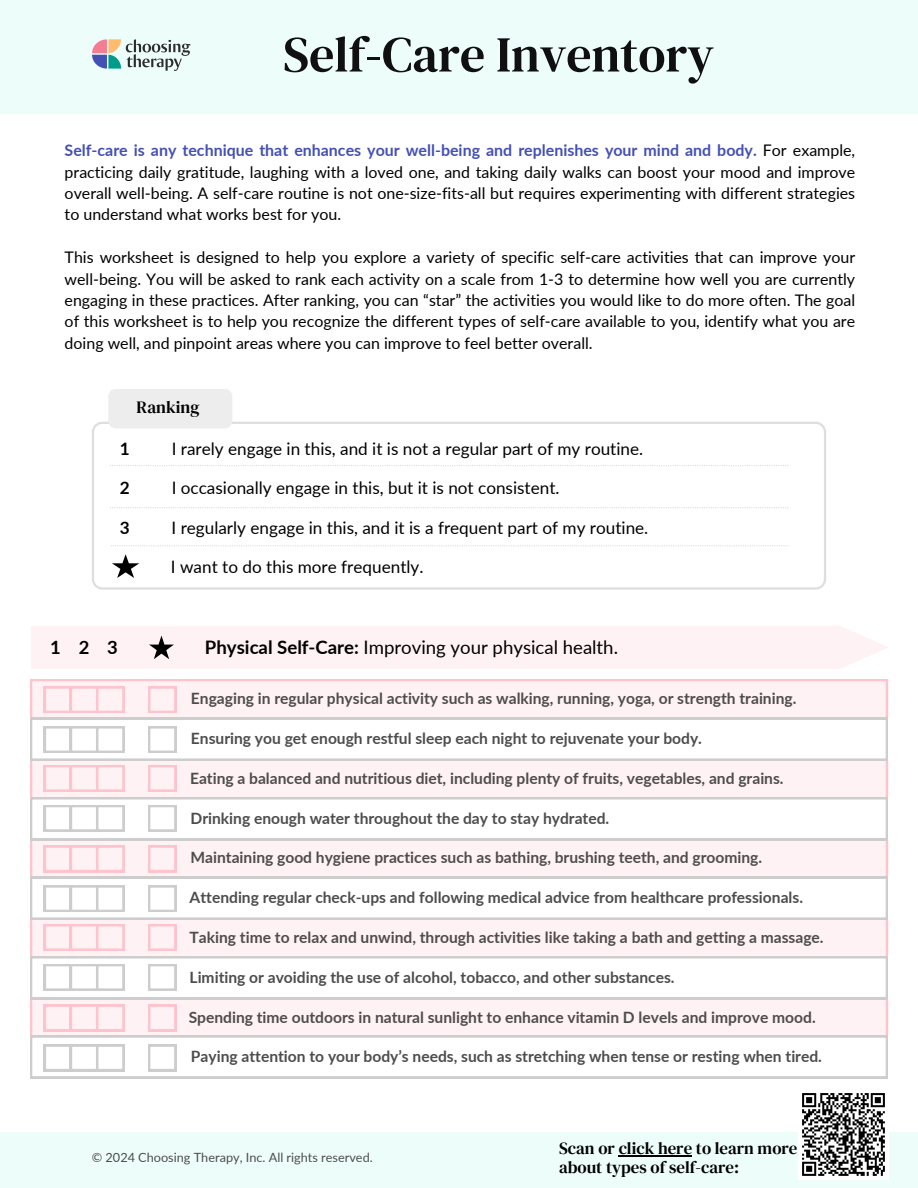
<style>
.page{position:relative;width:918px;height:1188px;background:#fff}
.page>*{position:absolute;margin:0;border:0;box-sizing:border-box;transform-origin:0 0}
.t1{font:50.1px "DM Serif Text";color:#101010}
.t2{font:18.6px "Lato";color:#000}
.t3{font:700 18.3px "Lato";color:#000}
.t4{font:17.1px "Lato";color:#000}
.t5{font:17.1px "DM Serif Text";color:#000}
.t6{font:700 17.1px "Lato";color:#000}
.t7{font:16.95px/19.2px "DM Serif Text";color:#000}
.t8{font:15.9px/21.3px "Lato";color:#000;text-align:justify}
.t9{font:700 15.6px "Lato";color:#4e4d4d}
.t10{font:12.75px "Lato";color:#4e4d4d}
.s1{font-weight:700;color:#4450b4}
.s2{font-weight:700}
</style>
<div class="page">
<svg style="left:30px;top:679px;width:858px;height:399px"></svg>
<div style="left:0;top:1px;width:918px;height:113px;background:#edfdfa"></div>
<svg style="left:92px;top:39px;width:98px;height:32px"></svg>
<div style="left:31px;top:626px;width:857px;height:43px;background:#fff2f4"></div>
<svg style="left:92px;top:422px;width:734px;height:167px"></svg>
<svg style="left:110px;top:465px;width:678px;height:1px"></svg>
<svg style="left:110px;top:507px;width:678px;height:1px"></svg>
<svg style="left:111px;top:545px;width:678px;height:1px"></svg>
<div style="left:108px;top:389px;width:124px;height:39px;background:#ededed;border-radius:8px"></div>
<svg style="left:112px;top:554px;width:27px;height:24px"></svg>
<div style="left:0;top:1132px;width:918px;height:56px;background:#edfdfa"></div>
<hr style="left:619px;top:1155px;width:73px;height:1px;background:#000">
<div style="left:798px;top:1089px;width:91px;height:91px;background:#fff"></div>
<svg style="left:802px;top:1093px;width:83px;height:83px"></svg>
<h5 class="t1" style="left:283px;top:20px;width:433px">Self-Care Inventory</h5>
<p class="t8" style="left:65px;top:140px;width:792px"><span class="s1">Self-care is any technique that enhances your well-being and replenishes your mind and body.</span> For example, practicing daily gratitude, laughing with a loved one, and taking daily walks can boost your mood and improve overall well-being. A self-care routine is not one-size-fits-all but requires experimenting with different strategies to understand what works best for you.</p>
<h2 class="t8" style="left:65px;top:246px;width:792px">This worksheet is designed to help you explore a variety of specific self-care activities that can improve your well-being. You will be asked to rank each activity on a scale from 1-3 to determine how well you are currently engaging in these practices. After ranking, you can “star” the activities you would like to do more often. The goal of this worksheet is to help you recognize the different types of self-care available to you, identify what you are doing well, and pinpoint areas where you can improve to feel better overall.</h2>
<h3 class="t5" style="left:137px;top:395px;width:64px">Ranking</h3>
<h5 class="t6" style="left:120px;top:438px;width:11px">1</h5>
<h5 class="t4" style="left:172px;top:438px;width:473px">I rarely engage in this, and it is not a regular part of my routine.</h5>
<h3 class="t6" style="left:120px;top:478px;width:11px">2</h3>
<h3 class="t4" style="left:172px;top:478px;width:389px">I occasionally engage in this, but it is not consistent.</h3>
<p class="t6" style="left:120px;top:517px;width:11px">3</p>
<p class="t4" style="left:171px;top:517px;width:478px">I regularly engage in this, and it is a frequent part of my routine.</p>
<p class="t4" style="left:171px;top:556px;width:254px">I want to do this more frequently.</p>
<p class="t3" style="left:50px;top:636px;width:69px">123</p>
<h1 class="t2" style="left:205px;top:636px;width:415px"><span class="s2">Physical Self-Care:</span> Improving your physical health.</h1>
<h4 class="t9" style="left:191px;top:689px;width:607px">Engaging in regular physical activity such as walking, running, yoga, or strength training.</h4>
<h4 class="t9" style="left:191px;top:729px;width:512px">Ensuring you get enough restful sleep each night to rejuvenate your body.</h4>
<h4 class="t9" style="left:190px;top:768px;width:595px">Eating a balanced and nutritious diet, including plenty of fruits, vegetables, and grains.</h4>
<h4 class="t9" style="left:191px;top:808px;width:420px">Drinking enough water throughout the day to stay hydrated.</h4>
<h4 class="t9" style="left:191px;top:848px;width:573px">Maintaining good hygiene practices such as bathing, brushing teeth, and grooming.</h4>
<h4 class="t9" style="left:190px;top:888px;width:615px">Attending regular check-ups and following medical advice from healthcare professionals.</h4>
<h4 class="t9" style="left:190px;top:928px;width:636px">Taking time to relax and unwind, through activities like taking a bath and getting a massage.</h4>
<h4 class="t9" style="left:190px;top:967px;width:487px">Limiting or avoiding the use of alcohol, tobacco, and other substances.</h4>
<h4 class="t9" style="left:189px;top:1007px;width:629px">Spending time outdoors in natural sunlight to enhance vitamin D levels and improve mood.</h4>
<p class="t9" style="left:191px;top:1047px;width:633px">Paying attention to your body’s needs, such as stretching when tense or resting when tired.</p>
<h3 class="t10" style="left:92px;top:1149px;width:283px">© 2024 Choosing Therapy, Inc. All rights reserved.</h3>
<h4 class="t7" style="left:559px;top:1139px;width:240px">Scan or click here to learn more about types of self-care:</h4>
</div>
